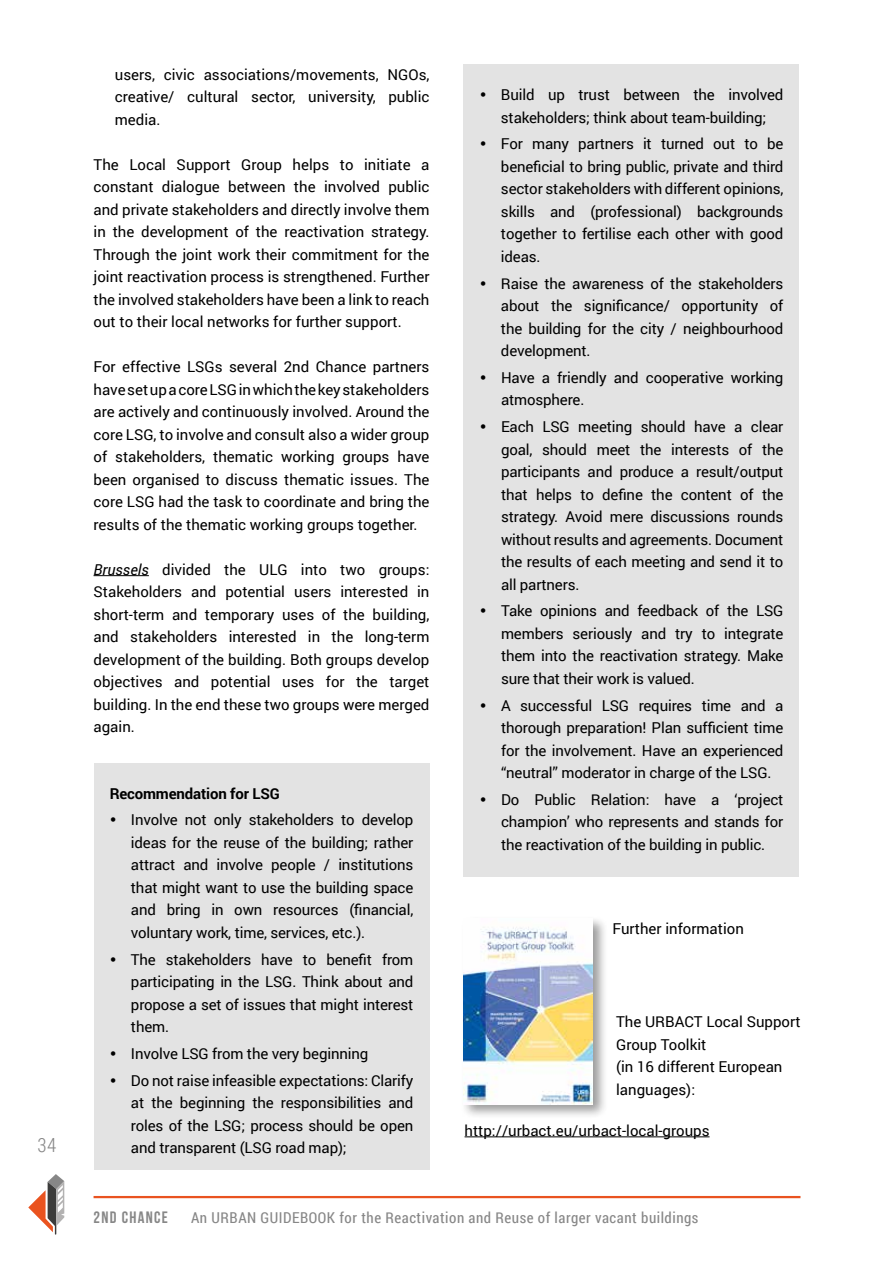
<style>
.page{position:relative;width:893px;height:1263px;background:#fff}
.page>*{position:absolute;margin:0;border:0;box-sizing:border-box;transform-origin:0 0}
.t1{font:300 19.5px "Roboto Condensed";color:#878787}
.t2{font:16.5px "Bebas Neue";letter-spacing:.08em;color:#878787}
.t3{font:15px/22.5px "Roboto";letter-spacing:-.01em;color:#000;text-align:justify}
.t4{font:15px "Roboto Condensed";letter-spacing:.035em;color:#878787}
.t5{font:700 15px "Roboto";letter-spacing:-.01em;color:#000}
.s1{font-style:italic}
</style>
<div class="page">
<hr style="left:94px;top:1196px;width:706px;height:2px;background:#e95320">
<svg style="left:28px;top:1174px;width:36px;height:60px"></svg>
<hr style="left:94px;top:575px;width:55px;height:1px;background:#000">
<div style="left:463px;top:64px;width:336px;height:813px;background:#e3e3e3"></div>
<div style="left:94px;top:763px;width:335px;height:406px;background:#e3e3e3"></div>
<hr style="left:465px;top:1136px;width:245px;height:1px;background:#000">
<div style="left:461px;top:915px;width:147px;height:205px;background:#000;opacity:.4"></div>
<img style="left:463px;top:918px;width:130px;height:186px">
<h1 class="t1" style="left:37px;top:1131px;width:20px">34</h1>
<p class="t3" style="left:115px;top:62px;width:316px">users, civic associations/movements, NGOs, creative/ cultural sector, university, public media.</p>
<p class="t3" style="left:94px;top:152px;width:337px">The Local Support Group helps to initiate a constant dialogue between the involved public and private stakeholders and directly involve them in the development of the reactivation strategy.<br>Through the joint work their commitment for the joint reactivation process is strengthened. Further the involved stakeholders have been a link to reach out to their local networks for further support.</p>
<p class="t3" style="left:94px;top:355px;width:337px">For effective LSGs several 2nd Chance partners have set up a core LSG in which the key stakeholders are actively and continuously involved. Around the core LSG, to involve and consult also a wider group of stakeholders, thematic working groups have been organised to discuss thematic issues. The core LSG had the task to coordinate and bring the results of the thematic working groups together.</p>
<p class="t3" style="left:94px;top:557px;width:337px"><span class="s1">Brussels</span> divided the ULG into two groups:<br>Stakeholders and potential users interested in short-term and temporary uses of the building, and stakeholders interested in the long-term development of the building. Both groups develop objectives and potential uses for the target building. In the end these two groups were merged again.</p>
<p class="t5" style="left:110px;top:783px;width:172px">Recommendation for LSG</p>
<p class="t3" style="left:131px;top:808px;width:284px;text-indent:-21px">• Involve not only stakeholders to develop ideas for the reuse of the building; rather attract and involve people / institutions that might want to use the building space and bring in own resources (financial, voluntary work, time, services, etc.).</p>
<p class="t3" style="left:131px;top:947px;width:284px;text-indent:-21px">• The stakeholders have to benefit from participating in the LSG. Think about and propose a set of issues that might interest them.</p>
<p class="t3" style="left:110px;top:1042px;width:260px">• Involve LSG from the very beginning</p>
<p class="t3" style="left:131px;top:1068px;width:284px;text-indent:-21px">• Do not raise infeasible expectations: Clarify at the beginning the responsibilities and roles of the LSG; process should be open and transparent (LSG road map);</p>
<p class="t3" style="left:480px;top:83px;width:305px;text-align:center">• Build up trust between the involved stakeholders; think about team-building;</p>
<p class="t3" style="left:501px;top:132px;width:284px;text-indent:-21px">• For many partners it turned out to be beneficial to bring public, private and third sector stakeholders with different opinions, skills and (professional) backgrounds together to fertilise each other with good ideas.</p>
<p class="t3" style="left:501px;top:271px;width:284px;text-indent:-21px">• Raise the awareness of the stakeholders about the significance/ opportunity of the building for the city / neighbourhood development.</p>
<p class="t3" style="left:501px;top:366px;width:284px;text-indent:-21px">• Have a friendly and cooperative working atmosphere.</p>
<p class="t3" style="left:501px;top:415px;width:284px;text-indent:-21px">• Each LSG meeting should have a clear goal, should meet the interests of the participants and produce a result/output that helps to define the content of the strategy. Avoid mere discussions rounds without results and agreements. Document the results of each meeting and send it to all partners.</p>
<p class="t3" style="left:501px;top:599px;width:284px;text-indent:-21px">• Take opinions and feedback of the LSG members seriously and try to integrate them into the reactivation strategy. Make sure that their work is valued.</p>
<p class="t3" style="left:501px;top:693px;width:284px;text-indent:-21px">• A successful LSG requires time and a thorough preparation! Plan sufficient time for the involvement. Have an experienced “neutral” moderator in charge of the LSG.</p>
<p class="t3" style="left:501px;top:788px;width:284px;text-indent:-21px">• Do Public Relation: have a ‘project champion’ who represents and stands for the reactivation of the building in public.</p>
<p class="t3" style="left:612px;top:917px;width:133px">Further information</p>
<p class="t3" style="left:616px;top:1010px;width:186px;text-align:left">The URBACT Local Support<br>Group Toolkit<br>(in 16 different European languages):</p>
<p class="t3" style="left:465px;top:1118px;width:246px">http://urbact.eu/urbact-local-groups</p>
<p class="t2" style="left:94px;top:1208px;width:76px">2ND CHANCE</p>
<p class="t4" style="left:191px;top:1207px;width:509px">An URBAN GUIDEBOOK for the Reactivation and Reuse of larger vacant buildings</p>
</div>
